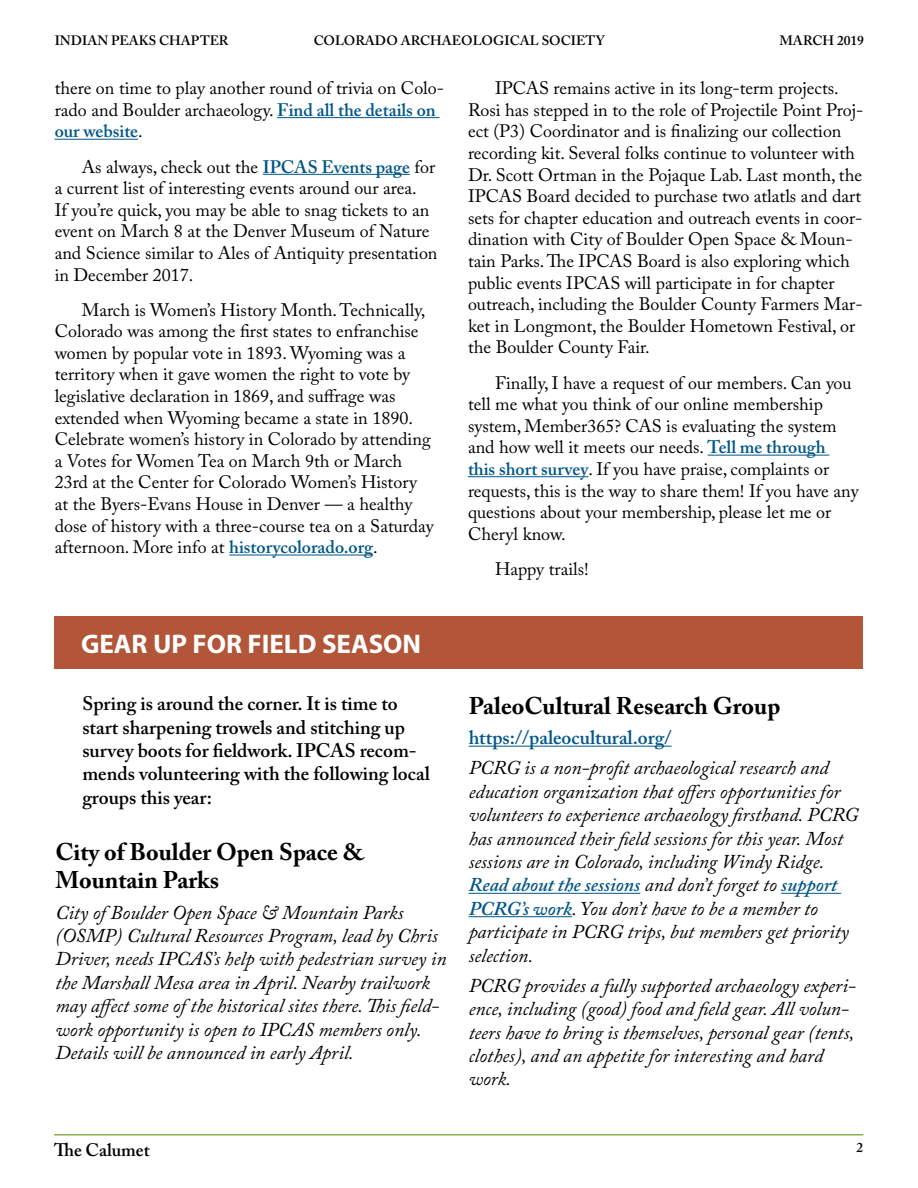
<style>
.page{position:relative;width:918px;height:1188px;background:#fff}
.page>*{position:absolute;margin:0;border:0;box-sizing:border-box;transform-origin:0 0}
.t1{font:700 27px "Myriad Pro";color:#fff}
.t2{font:700 24px/28.8px "Adobe Caslon Pro";color:#000}
.t3{font:italic 19.5px/23.4px "Adobe Caslon Pro";color:#000}
.t4{font:600 19.5px/23.4px "Adobe Caslon Pro";color:#000}
.t5{font:600 19.5px "Adobe Caslon Pro";color:#005689}
.t6{font:18px/21.6px "Adobe Caslon Pro";color:#000}
.t7{font:600 18px "Adobe Caslon Pro";color:#000}
.t8{font:600 13.5px "Adobe Caslon Pro";color:#000}
.s1{font-weight:600;color:#005689}
</style>
<div class="page">
<hr style="left:54px;top:1134px;width:809px;height:1px;background:#91a956">
<hr style="left:277px;top:117px;width:163px;height:1px;background:#005689">
<hr style="left:55px;top:139px;width:83px;height:1px;background:#005689">
<hr style="left:263px;top:174px;width:147px;height:1px;background:#005689">
<hr style="left:229px;top:555px;width:144px;height:1px;background:#005689">
<hr style="left:708px;top:455px;width:121px;height:1px;background:#005689">
<hr style="left:468px;top:476px;width:121px;height:1px;background:#005689">
<hr style="left:469px;top:746px;width:203px;height:1px;background:#005689">
<hr style="left:469px;top:893px;width:171px;height:1px;background:#005689">
<hr style="left:781px;top:893px;width:60px;height:1px;background:#005689">
<hr style="left:469px;top:916px;width:103px;height:1px;background:#005689">
<div style="left:54px;top:616px;width:809px;height:53px;background:#b25538"></div>
<p class="t8" style="left:55px;top:33px;width:175px">INDIAN PEAKS CHAPTER</p>
<p class="t8" style="left:314px;top:33px;width:293px">COLORADO ARCHAEOLOGICAL SOCIETY</p>
<p class="t8" style="left:780px;top:33px;width:86px">MARCH 2019</p>
<p class="t6" style="left:55px;top:77px;width:391px">there on time to play another round of trivia on Colo&shy;rado and Boulder archaeology. <span class="s1">Find all the details on our website</span>.</p>
<p class="t6" style="left:55px;top:156px;width:384px;text-indent:27px">As always, check out the <span class="s1">IPCAS Events page</span> for a current list of interesting events around our area.<br>If you’re quick, you may be able to snag tickets to an event on March 8 at the Denver Museum of Nature and Science similar to Ales of Antiquity presentation in December 2017.</p>
<p class="t6" style="left:55px;top:299px;width:381px;text-indent:27px">March is Women’s History Month. Technically, Colorado was among the first states to enfranchise women by popular vote in 1893. Wyoming was a territory when it gave women the right to vote by legislative declaration in 1869, and suffrage was extended when Wyoming became a state in 1890.<br>Celebrate women’s history in Colorado by attending a Votes for Women Tea on March 9th or March 23rd at the Center for Colorado Women’s History at the Byers-Evans House in Denver — a healthy dose of history with a three-course tea on a Saturday afternoon. More info at <span class="s1">historycolorado.org</span>.</p>
<p class="t6" style="left:468px;top:77px;width:397px;text-indent:27px">IPCAS remains active in its long-term projects.<br>Rosi has stepped in to the role of Projectile Point Proj&shy;ect (P3) Coordinator and is finalizing our collection recording kit. Several folks continue to volunteer with Dr. Scott Ortman in the Pojaque Lab. Last month, the IPCAS Board decided to purchase two atlatls and dart sets for chapter education and outreach events in coor&shy;dination with City of Boulder Open Space &amp; Moun&shy;tain Parks. The IPCAS Board is also exploring which public events IPCAS will participate in for chapter outreach, including the Boulder County Farmers Mar&shy;ket in Longmont, the Boulder Hometown Festival, or the Boulder County Fair.</p>
<p class="t6" style="left:468px;top:372px;width:392px;text-indent:27px">Finally, I have a request of our members. Can you tell me what you think of our online membership system, Member365? CAS is evaluating the system and how well it meets our needs. <span class="s1">Tell me through<br>this short survey</span>. If you have praise, complaints or requests, this is the way to share them! If you have any questions about your membership, please let me or Cheryl know.</p>
<p class="t6" style="left:495px;top:558px;width:95px">Happy trails!</p>
<h1 class="t1" style="left:81px;top:626px;width:342px">GEAR UP FOR FIELD SEASON</h1>
<p class="t4" style="left:82px;top:692px;width:349px">Spring is around the corner. It is time to start sharpening trowels and stitching up survey boots for fieldwork. IPCAS recom&shy;mends volunteering with the following local groups this year:</p>
<h2 class="t2" style="left:55px;top:837px;width:311px">City of Boulder Open Space &amp;<br>Mountain Parks</h2>
<p class="t3" style="left:55px;top:900px;width:393px">City of Boulder Open Space &amp; Mountain Parks (OSMP) Cultural Resources Program, lead by Chris Driver, needs IPCAS’s help with pedestrian survey in the Marshall Mesa area in April. Nearby trailwork may affect some of the historical sites there. This field&shy;work opportunity is open to IPCAS members only.<br>Details will be announced in early April.</p>
<h2 class="t2" style="left:469px;top:691px;width:313px">PaleoCultural Research Group</h2>
<p class="t5" style="left:469px;top:726px;width:204px">https://paleocultural.org/</p>
<p class="t3" style="left:469px;top:756px;width:391px">PCRG is a non-profit archaeological research and education organization that offers opportunities for volunteers to experience archaeology firsthand. PCRG has announced their field sessions for this year. Most sessions are in Colorado, including Windy Ridge.<br><span class="s1">Read about the sessions</span> and don’t forget to <span class="s1">support PCRG’s work</span>. You don’t have to be a member to participate in PCRG trips, but members get priority selection.</p>
<p class="t3" style="left:469px;top:973px;width:389px">PCRG provides a fully supported archaeology experi&shy;ence, including (good) food and field gear. All volun&shy;teers have to bring is themselves, personal gear (tents, clothes), and an appetite for interesting and hard work.</p>
<p class="t7" style="left:54px;top:1139px;width:97px">The Calumet</p>
<p class="t8" style="left:857px;top:1140px;width:8px">2</p>
</div>
